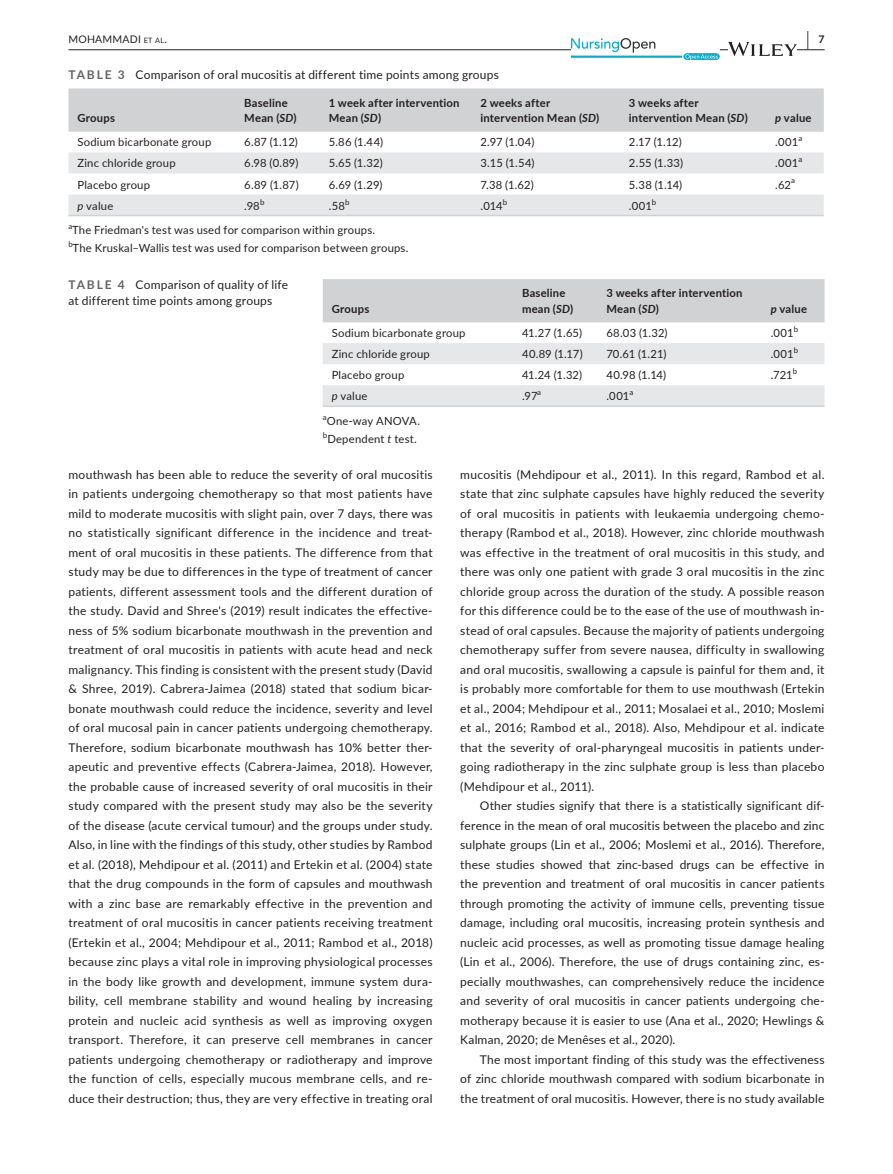
<style>
.page{position:relative;width:893px;height:1174px;background:#fff}
.page>*{position:absolute;margin:0;border:0;box-sizing:border-box;transform-origin:0 0}
.t1{font:700 19.5px "Lato";color:#231f20;scale:.43 1}
.t2{font:12px/19.5px "Lato";letter-spacing:.015em;color:#231f20;text-align:justify}
.t3{font:11.25px "Lato";letter-spacing:.015em;color:#231f20}
.t4{font:700 11.25px/15.8px "Lato";letter-spacing:.02em;color:#231f20}
.t5{font:10.5px "Lato";letter-spacing:.02em;color:#231f20}
.t6{font:7.8px "Lato";color:#231f20}
.s1{font-size:7.35px}
.s2{font-weight:700;color:#636366}
.s3{font-style:italic}
</style>
<div class="page">
<hr style="left:68px;top:49px;width:756px;height:1px;background:#231f20">
<svg style="left:571px;top:38px;width:149px;height:22px"></svg>
<svg style="left:728px;top:42px;width:69px;height:14px"></svg>
<div style="left:68px;top:88px;width:756px;height:44px;background:#d1d2d4"></div>
<svg style="left:68px;top:152px;width:756px;height:63px;fill:#e6e7e9"></svg>
<hr style="left:68px;top:215px;width:167px;height:1px;background:#d1d2d4">
<hr style="left:235px;top:215px;width:85px;height:1px;background:#d1d2d4">
<hr style="left:320px;top:215px;width:151px;height:1px;background:#d1d2d4">
<hr style="left:471px;top:215px;width:149px;height:1px;background:#d1d2d4">
<hr style="left:620px;top:215px;width:146px;height:1px;background:#d1d2d4">
<hr style="left:766px;top:215px;width:58px;height:1px;background:#d1d2d4">
<div style="left:323px;top:279px;width:501px;height:43px;background:#d1d2d4"></div>
<svg style="left:323px;top:343px;width:501px;height:62px"></svg>
<hr style="left:323px;top:405px;width:190px;height:2px;background:#d1d2d4">
<hr style="left:513px;top:405px;width:84px;height:2px;background:#d1d2d4">
<hr style="left:597px;top:405px;width:165px;height:2px;background:#d1d2d4">
<hr style="left:762px;top:405px;width:62px;height:2px;background:#d1d2d4">
<p class="t5" style="left:68px;top:31px;width:100px">MOHAMMADI <span class="s1">et al</span>.</p>
<h1 class="t1" style="left:807px;top:25px;width:43px">| <sup>7</sup></h1>
<p class="t2" style="left:68px;top:64px;width:432px"><span class="s2">TABLE 3</span> Comparison of oral mucositis at different time points among groups</p>
<p class="t4" style="left:77px;top:110px;width:39px">Groups</p>
<p class="t4" style="left:244px;top:94px;width:54px">Baseline<br>Mean (<span class="s3">SD</span>)</p>
<p class="t4" style="left:329px;top:94px;width:132px">1 week after intervention<br>Mean (<span class="s3">SD</span>)</p>
<p class="t4" style="left:480px;top:94px;width:120px">2 weeks after intervention Mean (<span class="s3">SD</span>)</p>
<p class="t4" style="left:629px;top:94px;width:120px">3 weeks after intervention Mean (<span class="s3">SD</span>)</p>
<p class="t4" style="left:775px;top:110px;width:38px"><span class="s3">p</span> value</p>
<p class="t3" style="left:77px;top:134px;width:135px">Sodium bicarbonate group</p>
<p class="t3" style="left:244px;top:134px;width:55px">6.87 (1.12)</p>
<p class="t3" style="left:329px;top:134px;width:56px">5.86 (1.44)</p>
<p class="t3" style="left:480px;top:134px;width:55px">2.97 (1.04)</p>
<p class="t3" style="left:629px;top:134px;width:54px">2.17 (1.12)</p>
<p class="t3" style="left:775px;top:134px;width:25px">.001</p>
<p class="t6" style="left:798px;top:133px;width:5px">a</p>
<p class="t3" style="left:77px;top:155px;width:100px">Zinc chloride group</p>
<p class="t3" style="left:244px;top:155px;width:56px">6.98 (0.89)</p>
<p class="t3" style="left:329px;top:155px;width:55px">5.65 (1.32)</p>
<p class="t3" style="left:480px;top:155px;width:55px">3.15 (1.54)</p>
<p class="t3" style="left:629px;top:155px;width:56px">2.55 (1.33)</p>
<p class="t3" style="left:775px;top:155px;width:25px">.001</p>
<p class="t6" style="left:798px;top:154px;width:5px">a</p>
<p class="t3" style="left:77px;top:176px;width:74px">Placebo group</p>
<p class="t3" style="left:244px;top:176px;width:56px">6.89 (1.87)</p>
<p class="t3" style="left:329px;top:176px;width:55px">6.69 (1.29)</p>
<p class="t3" style="left:480px;top:176px;width:55px">7.38 (1.62)</p>
<p class="t3" style="left:629px;top:176px;width:55px">5.38 (1.14)</p>
<p class="t3" style="left:775px;top:176px;width:17px">.62</p>
<p class="t6" style="left:791px;top:175px;width:5px">a</p>
<p class="t3" style="left:77px;top:197px;width:37px"><span class="s3">p</span> value</p>
<p class="t3" style="left:244px;top:197px;width:17px">.98</p>
<p class="t6" style="left:260px;top:196px;width:6px">b</p>
<p class="t3" style="left:329px;top:197px;width:18px">.58</p>
<p class="t6" style="left:345px;top:196px;width:6px">b</p>
<p class="t3" style="left:480px;top:197px;width:24px">.014</p>
<p class="t6" style="left:503px;top:196px;width:6px">b</p>
<p class="t3" style="left:629px;top:197px;width:25px">.001</p>
<p class="t6" style="left:652px;top:196px;width:6px">b</p>
<p class="t3" style="left:68px;top:222px;width:308px"><sup>a</sup>The Friedman's test was used for comparison within groups.</p>
<p class="t6" style="left:68px;top:239px;width:6px">b</p>
<p class="t3" style="left:72px;top:240px;width:337px">The Kruskal–Wallis test was used for comparison between groups.</p>
<p class="t2" style="left:68px;top:276px;width:221px;line-height:16.5px"><span class="s2">TABLE 4</span> Comparison of quality of life at different time points among groups</p>
<p class="t4" style="left:332px;top:301px;width:39px">Groups</p>
<p class="t4" style="left:522px;top:285px;width:53px">Baseline mean (<span class="s3">SD</span>)</p>
<p class="t4" style="left:606px;top:285px;width:138px">3 weeks after intervention<br>Mean (<span class="s3">SD</span>)</p>
<p class="t4" style="left:771px;top:301px;width:38px"><span class="s3">p</span> value</p>
<p class="t3" style="left:332px;top:325px;width:135px">Sodium bicarbonate group</p>
<p class="t3" style="left:522px;top:325px;width:62px">41.27 (1.65)</p>
<p class="t3" style="left:606px;top:325px;width:63px">68.03 (1.32)</p>
<p class="t3" style="left:771px;top:325px;width:25px">.001</p>
<p class="t6" style="left:794px;top:323px;width:6px">b</p>
<p class="t3" style="left:332px;top:346px;width:100px">Zinc chloride group</p>
<p class="t3" style="left:522px;top:346px;width:62px">40.89 (1.17)</p>
<p class="t3" style="left:606px;top:346px;width:62px">70.61 (1.21)</p>
<p class="t3" style="left:771px;top:346px;width:25px">.001</p>
<p class="t6" style="left:794px;top:345px;width:6px">b</p>
<p class="t3" style="left:332px;top:367px;width:74px">Placebo group</p>
<p class="t3" style="left:522px;top:367px;width:62px">41.24 (1.32)</p>
<p class="t3" style="left:606px;top:367px;width:61px">40.98 (1.14)</p>
<p class="t3" style="left:771px;top:367px;width:24px">.721</p>
<p class="t6" style="left:793px;top:366px;width:6px">b</p>
<p class="t3" style="left:332px;top:388px;width:37px"><span class="s3">p</span> value</p>
<p class="t3" style="left:522px;top:388px;width:17px">.97</p>
<p class="t6" style="left:537px;top:387px;width:5px">a</p>
<p class="t3" style="left:606px;top:388px;width:25px">.001</p>
<p class="t6" style="left:630px;top:387px;width:5px">a</p>
<p class="t3" style="left:323px;top:413px;width:99px"><sup>a</sup>One-way ANOVA.</p>
<p class="t6" style="left:323px;top:429px;width:6px">b</p>
<p class="t3" style="left:327px;top:431px;width:91px">Dependent <span class="s3">t</span> test.</p>
<p class="t2" style="left:68px;top:464px;width:366px">mouthwash has been able to reduce the severity of oral mucositis in patients undergoing chemotherapy so that most patients have mild to moderate mucositis with slight pain, over 7 days, there was no statistically significant difference in the incidence and treat&shy;ment of oral mucositis in these patients. The difference from that study may be due to differences in the type of treatment of cancer patients, different assessment tools and the different duration of the study. David and Shree's (2019) result indicates the effective&shy;ness of 5% sodium bicarbonate mouthwash in the prevention and treatment of oral mucositis in patients with acute head and neck malignancy. This finding is consistent with the present study (David &amp; Shree, 2019). Cabrera-Jaimea (2018) stated that sodium bicar&shy;bonate mouthwash could reduce the incidence, severity and level of oral mucosal pain in cancer patients undergoing chemotherapy.<br>Therefore, sodium bicarbonate mouthwash has 10% better ther&shy;apeutic and preventive effects (Cabrera-Jaimea, 2018). However, the probable cause of increased severity of oral mucositis in their study compared with the present study may also be the severity of the disease (acute cervical tumour) and the groups under study.<br>Also, in line with the findings of this study, other studies by Rambod et al. (2018), Mehdipour et al. (2011) and Ertekin et al. (2004) state that the drug compounds in the form of capsules and mouthwash with a zinc base are remarkably effective in the prevention and treatment of oral mucositis in cancer patients receiving treatment (Ertekin et al., 2004; Mehdipour et al., 2011; Rambod et al., 2018) because zinc plays a vital role in improving physiological processes in the body like growth and development, immune system dura&shy;bility, cell membrane stability and wound healing by increasing protein and nucleic acid synthesis as well as improving oxygen transport. Therefore, it can preserve cell membranes in cancer patients undergoing chemotherapy or radiotherapy and improve the function of cells, especially mucous membrane cells, and re&shy;duce their destruction; thus, they are very effective in treating oral</p>
<p class="t2" style="left:460px;top:464px;width:366px">mucositis (Mehdipour et al., 2011). In this regard, Rambod et al. state that zinc sulphate capsules have highly reduced the severity of oral mucositis in patients with leukaemia undergoing chemo&shy;therapy (Rambod et al., 2018). However, zinc chloride mouthwash was effective in the treatment of oral mucositis in this study, and there was only one patient with grade 3 oral mucositis in the zinc chloride group across the duration of the study. A possible reason for this difference could be to the ease of the use of mouthwash in&shy;stead of oral capsules. Because the majority of patients undergoing chemotherapy suffer from severe nausea, difficulty in swallowing and oral mucositis, swallowing a capsule is painful for them and, it is probably more comfortable for them to use mouthwash (Ertekin et al., 2004; Mehdipour et al., 2011; Mosalaei et al., 2010; Moslemi et al., 2016; Rambod et al., 2018). Also, Mehdipour et al. indicate that the severity of oral-pharyngeal mucositis in patients under&shy;going radiotherapy in the zinc sulphate group is less than placebo (Mehdipour et al., 2011).</p>
<p class="t2" style="left:460px;top:795px;width:366px;text-indent:20px">Other studies signify that there is a statistically significant dif&shy;ference in the mean of oral mucositis between the placebo and zinc sulphate groups (Lin et al., 2006; Moslemi et al., 2016). Therefore, these studies showed that zinc-based drugs can be effective in the prevention and treatment of oral mucositis in cancer patients through promoting the activity of immune cells, preventing tissue damage, including oral mucositis, increasing protein synthesis and nucleic acid processes, as well as promoting tissue damage healing (Lin et al., 2006). Therefore, the use of drugs containing zinc, es&shy;pecially mouthwashes, can comprehensively reduce the incidence and severity of oral mucositis in cancer patients undergoing che&shy;motherapy because it is easier to use (Ana et al., 2020; Hewlings &amp; Kalman, 2020; de Menêses et al., 2020).</p>
<p class="t2" style="left:460px;top:1049px;width:366px;text-indent:20px">The most important finding of this study was the effectiveness of zinc chloride mouthwash compared with sodium bicarbonate in the treatment of oral mucositis. However, there is no study available</p>
</div>
